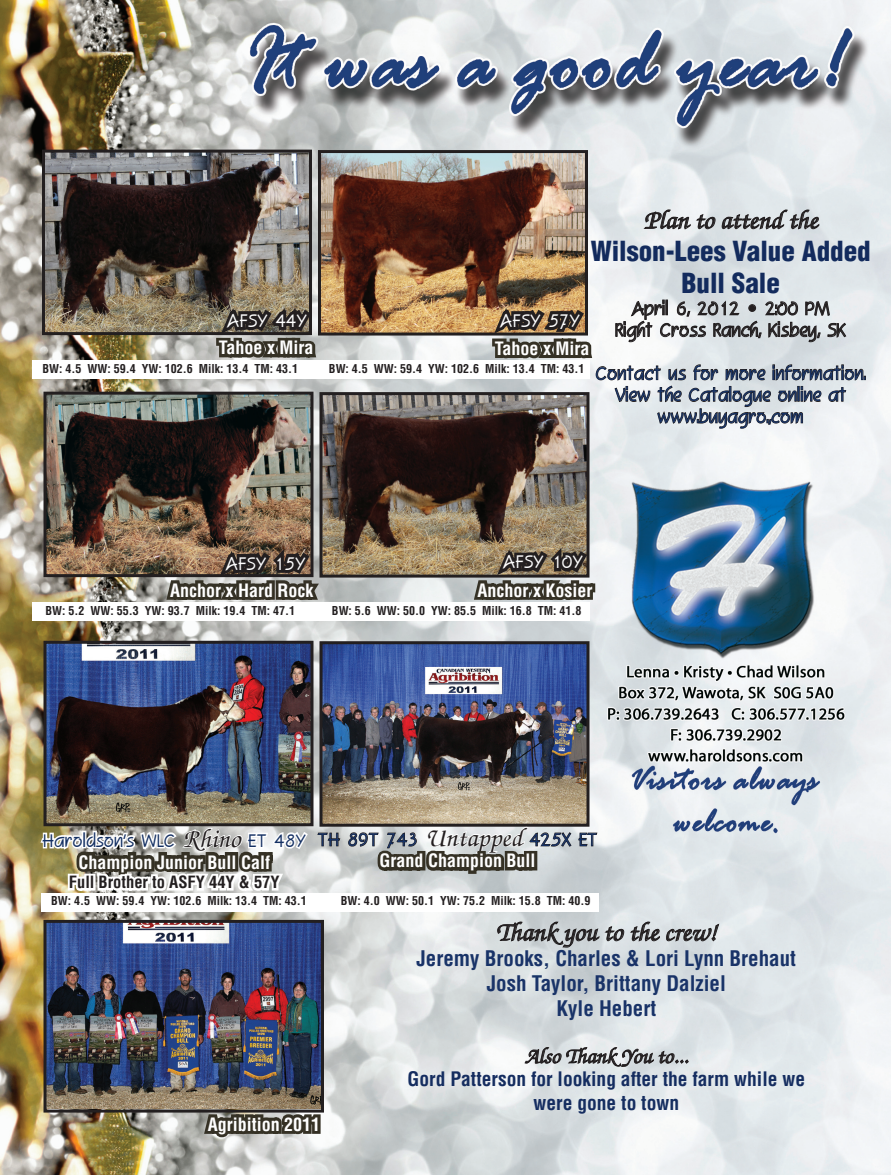
<style>
.page{position:relative;width:891px;height:1175px;background:#fff}
.page>*{position:absolute;margin:0;border:0;box-sizing:border-box;transform-origin:0 0}
.t1{font:900 condensed 27px/32.4px "Helvetica";color:#132b5d;text-align:center}
.t2{font:27px "Invitation";color:#231f20}
.t3{font:22.5px "Invitation";color:#231f20}
.t4{font:700 condensed 21px/25.2px "Helvetica";color:#193368;text-align:center}
.t5{font:700 condensed 19.5px/23.4px "Helvetica";color:#152d60;text-align:center}
.t6{font:700 condensed 18px/21.6px "Helvetica";color:#fff;text-align:center}
.t7{font:18px/21.6px "Squire";color:#143063;text-align:center}
.t8{font:18px/21.6px "Squire";color:#231f20;text-align:center}
.t9{font:18px "Squire";color:#fff}
.t10{font:700 condensed 16.5px "Helvetica";color:#231f20}
.t11{font:700 condensed 12px "Helvetica";color:#231f20}
.s1{font-family:"Invitation";font-weight:400;font-stretch:normal;color:#231f20}
.s2{font-family:"Helvetica";font-weight:300;font-stretch:condensed}
.s3{font-family:"Squire";font-weight:400;font-stretch:normal;color:#143063}
.s4{font-family:"Invitation";font-weight:400;font-stretch:normal;font-size:27px;color:#231f20}
</style>
<div class="page">
<img style="left:0;top:0;width:891px;height:1174px">
<img style="left:46px;top:154px;width:262px;height:177px">
<div style="left:42px;top:150px;width:270px;height:185px;border:3px solid #231f20"></div>
<img style="left:322px;top:154px;width:262px;height:177px">
<div style="left:318px;top:150px;width:270px;height:185px;border:3px solid #231f20"></div>
<img style="left:48px;top:396px;width:262px;height:120px">
<div style="left:44px;top:392px;width:270px;height:185px;border:3px solid #231f20"></div>
<img style="left:324px;top:396px;width:262px;height:177px">
<div style="left:320px;top:392px;width:270px;height:185px;border:3px solid #231f20"></div>
<img style="left:341px;top:645px;width:7px;height:177px">
<img style="left:48px;top:1012px;width:272px;height:96px">
<div style="left:44px;top:920px;width:280px;height:192px;border:3px solid #231f20"></div>
<img style="left:213px;top:274px;width:107px;height:204px">
<svg style="left:470px;top:516px;width:128px;height:106px;background:#7b7161"></svg>
<img style="left:38px;top:516px;width:303px;height:496px">
<svg style="left:200px;top:1103px;width:124px;height:53px;background:#8f8c84"></svg>
<img style="left:348px;top:628px;width:372px;height:383px">
<svg style="left:524px;top:1042px;width:165px;height:31px;background:#bfc3c5"></svg>
<svg style="left:643px;top:209px;width:73px;height:22px"></svg>
<svg style="left:722px;top:209px;width:98px;height:22px;background:#abafb2"></svg>
<svg style="left:488px;top:274px;width:378px;height:204px"></svg>
<div style="left:32px;top:360px;width:558px;height:19px;background:#fff"></div>
<div style="left:32px;top:602px;width:558px;height:19px;background:#fff"></div>
<div style="left:41px;top:892px;width:558px;height:19px;background:#fff"></div>
<p class="t1" style="left:591px;top:202px;width:282px"><span class="s1">Plan to attend the<br></span>Wilson-Lees Value Added<br>Bull Sale</p>
<p class="t8" style="left:615px;top:299px;width:232px">April 6, 2012 <span class="s2">•</span> 2:00 PM<br>Right Cross Ranch, Kisbey, SK</p>
<p class="t7" style="left:596px;top:363px;width:271px">Contact us for more information.</p>
<p class="t7" style="left:615px;top:385px;width:233px">View the Catalogue online at www.buyagro.,com</p>
<p class="t9" style="left:226px;top:311px;width:82px">AFSY 44Y</p>
<p class="t9" style="left:500px;top:311px;width:82px">AFSY 57Y</p>
<p class="t6" style="left:219px;top:337px;width:96px">Tahoe x Mira</p>
<p class="t6" style="left:495px;top:337px;width:96px">Tahoe x Mira</p>
<p class="t11" style="left:42px;top:361px;width:257px">BW: 4.5 WW: 59.4 YW: 102.6 Milk: 13.4 TM: 43.1</p>
<p class="t11" style="left:329px;top:361px;width:257px">BW: 4.5 WW: 59.4 YW: 102.6 Milk: 13.4 TM: 43.1</p>
<p class="t9" style="left:225px;top:554px;width:82px">AFSY 15Y</p>
<p class="t9" style="left:502px;top:552px;width:82px">AFSY 10Y</p>
<p class="t6" style="left:170px;top:579px;width:145px">Anchor x Hard Rock</p>
<p class="t6" style="left:478px;top:579px;width:116px">Anchor x Kosier</p>
<p class="t11" style="left:45px;top:603px;width:251px">BW: 5.2 WW: 55.3 YW: 93.7 Milk: 19.4 TM: 47.1</p>
<p class="t11" style="left:332px;top:603px;width:251px">BW: 5.6 WW: 50.0 YW: 85.5 Milk: 16.8 TM: 41.8</p>
<p class="t6" style="left:42px;top:829px;width:265px"><span class="s3">Haroldson's WLC</span> <span class="s4">Rhino</span> <span class="s3">ET 48Y<br></span>Champion Junior Bull Calf</p>
<p class="t10" style="left:69px;top:872px;width:212px">Full Brother to ASFY 44Y &amp; 57Y</p>
<p class="t6" style="left:318px;top:828px;width:281px"><span class="s3">TH 89T 743</span> <span class="s4">Untapped</span> <span class="s3">425X ET<br></span>Grand Champion Bull</p>
<p class="t11" style="left:51px;top:893px;width:257px">BW: 4.5 WW: 59.4 YW: 102.6 Milk: 13.4 TM: 43.1</p>
<p class="t11" style="left:341px;top:893px;width:251px">BW: 4.0 WW: 50.1 YW: 75.2 Milk: 15.8 TM: 40.9</p>
<p class="t6" style="left:208px;top:1113px;width:114px">Agribition 2011</p>
<p class="t2" style="left:496px;top:917px;width:222px">Thank you to the crew!</p>
<p class="t4" style="left:417px;top:945px;width:381px">Jeremy Brooks, Charles &amp; Lori Lynn Brehaut<br>Josh Taylor, Brittany Dalziel<br>Kyle Hebert</p>
<p class="t3" style="left:525px;top:1043px;width:165px">Also Thank You to...</p>
<p class="t5" style="left:408px;top:1067px;width:399px">Gord Patterson for looking after the farm while we were gone to town</p>
</div>
